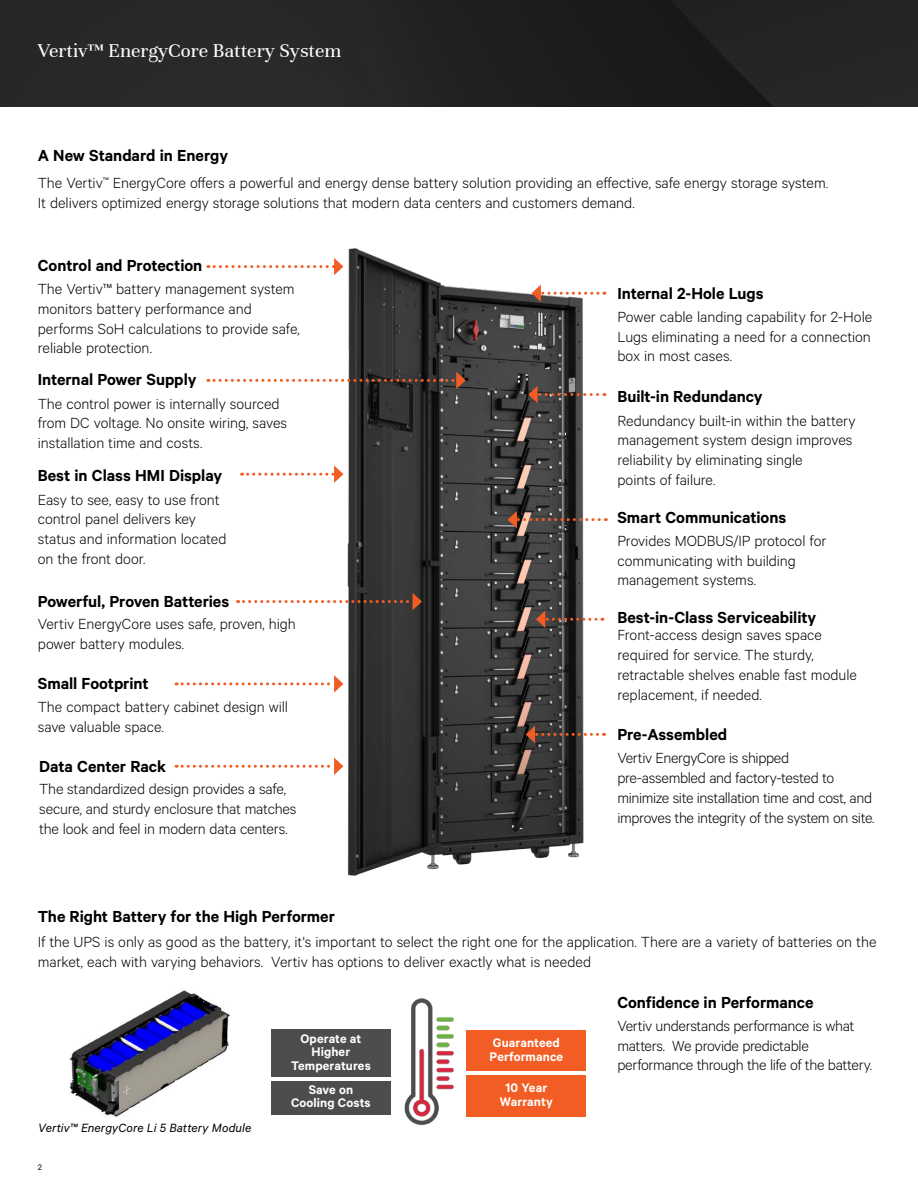
<style>
.page{position:relative;width:918px;height:1188px;background:#fff}
.page>*{position:absolute;margin:0;border:0;box-sizing:border-box;transform-origin:0 0}
.t1{font:21px "Unna";color:#fff}
.t2{font:600 18px "Calibre";color:#000}
.t3{font:300 16.5px/19.8px "Calibre";letter-spacing:-.005em;color:#000}
.t4{font:600 14.1px/13.5px "Calibre";letter-spacing:.005em;color:#fff;text-align:center}
.t5{font:italic 13.5px "Calibre";letter-spacing:.005em;color:#000}
.t6{font:9px "Calibre";color:#000}
</style>
<div class="page">
<img style="left:0;top:0;width:918px;height:106px">
<img style="left:334px;top:248px;width:270px;height:628px">
<svg style="left:238px;top:593px;width:184px;height:17px"></svg>
<svg style="left:208px;top:372px;width:258px;height:17px"></svg>
<svg style="left:208px;top:258px;width:135px;height:17px"></svg>
<svg style="left:242px;top:465px;width:101px;height:18px"></svg>
<svg style="left:176px;top:675px;width:167px;height:18px"></svg>
<svg style="left:176px;top:758px;width:167px;height:17px"></svg>
<svg style="left:532px;top:284px;width:66px;height:18px"></svg>
<svg style="left:536px;top:611px;width:60px;height:17px"></svg>
<svg style="left:526px;top:726px;width:78px;height:17px"></svg>
<svg style="left:528px;top:386px;width:70px;height:17px"></svg>
<svg style="left:508px;top:511px;width:91px;height:17px"></svg>
<div style="left:271px;top:1029px;width:119px;height:48px;background:#4d4d4f"></div>
<div style="left:271px;top:1081px;width:119px;height:34px;background:#4d4d4f"></div>
<div style="left:467px;top:1030px;width:119px;height:40px;background:#f15d24"></div>
<div style="left:467px;top:1075px;width:119px;height:41px;background:#f15d24"></div>
<img style="left:390px;top:998px;width:64px;height:128px">
<img style="left:69px;top:990px;width:161px;height:127px">
<p class="t1" style="left:38px;top:38px;width:305px">Vertiv™ EnergyCore Battery System</p>
<p class="t2" style="left:38px;top:144px;width:192px">A New Standard in Energy</p>
<p class="t3" style="left:38px;top:173px;width:792px">The Vertiv<sup>™</sup> EnergyCore offers a powerful and energy dense battery solution providing an effective, safe energy storage system.<br>It delivers optimized energy storage solutions that modern data centers and customers demand.</p>
<p class="t2" style="left:38px;top:254px;width:166px">Control and Protection</p>
<p class="t3" style="left:38px;top:278px;width:264px">The Vertiv™ battery management system monitors battery performance and performs SoH calculations to provide safe, reliable protection.</p>
<p class="t2" style="left:38px;top:369px;width:160px">Internal Power Supply</p>
<p class="t3" style="left:38px;top:393px;width:251px">The control power is internally sourced from DC voltage. No onsite wiring, saves installation time and costs.</p>
<p class="t2" style="left:38px;top:465px;width:186px">Best in Class HMI Display</p>
<p class="t3" style="left:38px;top:489px;width:190px">Easy to see, easy to use front control panel delivers key status and information located on the front door.</p>
<p class="t2" style="left:617px;top:282px;width:148px">Internal 2-Hole Lugs</p>
<p class="t3" style="left:617px;top:306px;width:256px;text-align:justify">Power cable landing capability for 2-Hole Lugs eliminating a need for a connection box in most cases.</p>
<p class="t2" style="left:617px;top:386px;width:147px">Built-in Redundancy</p>
<p class="t3" style="left:617px;top:410px;width:240px">Redundancy built-in within the battery management system design improves reliability by eliminating single<br>points of failure.</p>
<p class="t2" style="left:617px;top:506px;width:170px">Smart Communications</p>
<p class="t3" style="left:617px;top:530px;width:211px">Provides MODBUS/IP protocol for communicating with building management systems.</p>
<p class="t2" style="left:38px;top:591px;width:193px">Powerful, Proven Batteries</p>
<p class="t2" style="left:617px;top:607px;width:200px">Best-in-Class Serviceability</p>
<p class="t3" style="left:38px;top:613px;width:260px">Vertiv EnergyCore uses safe, proven, high power battery modules.</p>
<p class="t3" style="left:617px;top:624px;width:241px">Front-access design saves space required for service. The sturdy, retractable shelves enable fast module replacement, if needed.</p>
<p class="t3" style="left:38px;top:696px;width:252px">The compact battery cabinet design will save valuable space.</p>
<p class="t3" style="left:617px;top:748px;width:259px">Vertiv EnergyCore is shipped pre-assembled and factory-tested to minimize site installation time and cost, and improves the integrity of the system on site.</p>
<p class="t2" style="left:38px;top:673px;width:112px">Small Footprint</p>
<p class="t2" style="left:617px;top:724px;width:111px">Pre-Assembled</p>
<p class="t2" style="left:39px;top:756px;width:128px">Data Center Rack</p>
<p class="t3" style="left:39px;top:778px;width:259px">The standardized design provides a safe, secure, and sturdy enclosure that matches the look and feel in modern data centers.</p>
<p class="t2" style="left:38px;top:906px;width:299px">The Right Battery for the High Performer</p>
<p class="t3" style="left:38px;top:931px;width:840px">If the UPS is only as good as the battery, it's important to select the right one for the application. There are a variety of batteries on the market, each with varying behaviors. Vertiv has options to deliver exactly what is needed</p>
<p class="t5" style="left:38px;top:1120px;width:214px">Vertiv™ EnergyCore Li 5 Battery Module</p>
<p class="t6" style="left:38px;top:1162px;width:6px">2</p>
<p class="t4" style="left:291px;top:1031px;width:81px">Operate at<br>Higher<br>Temperatures</p>
<p class="t4" style="left:291px;top:1082px;width:81px">Save on<br>Cooling Costs</p>
<p class="t4" style="left:490px;top:1036px;width:75px;text-align:left">Guaranteed<br>Performance</p>
<p class="t4" style="left:500px;top:1081px;width:54px">10 Year<br>Warranty</p>
<p class="t2" style="left:617px;top:991px;width:198px">Confidence in Performance</p>
<p class="t3" style="left:617px;top:1015px;width:256px">Vertiv understands performance is what matters. We provide predictable performance through the life of the battery.</p>
</div>
